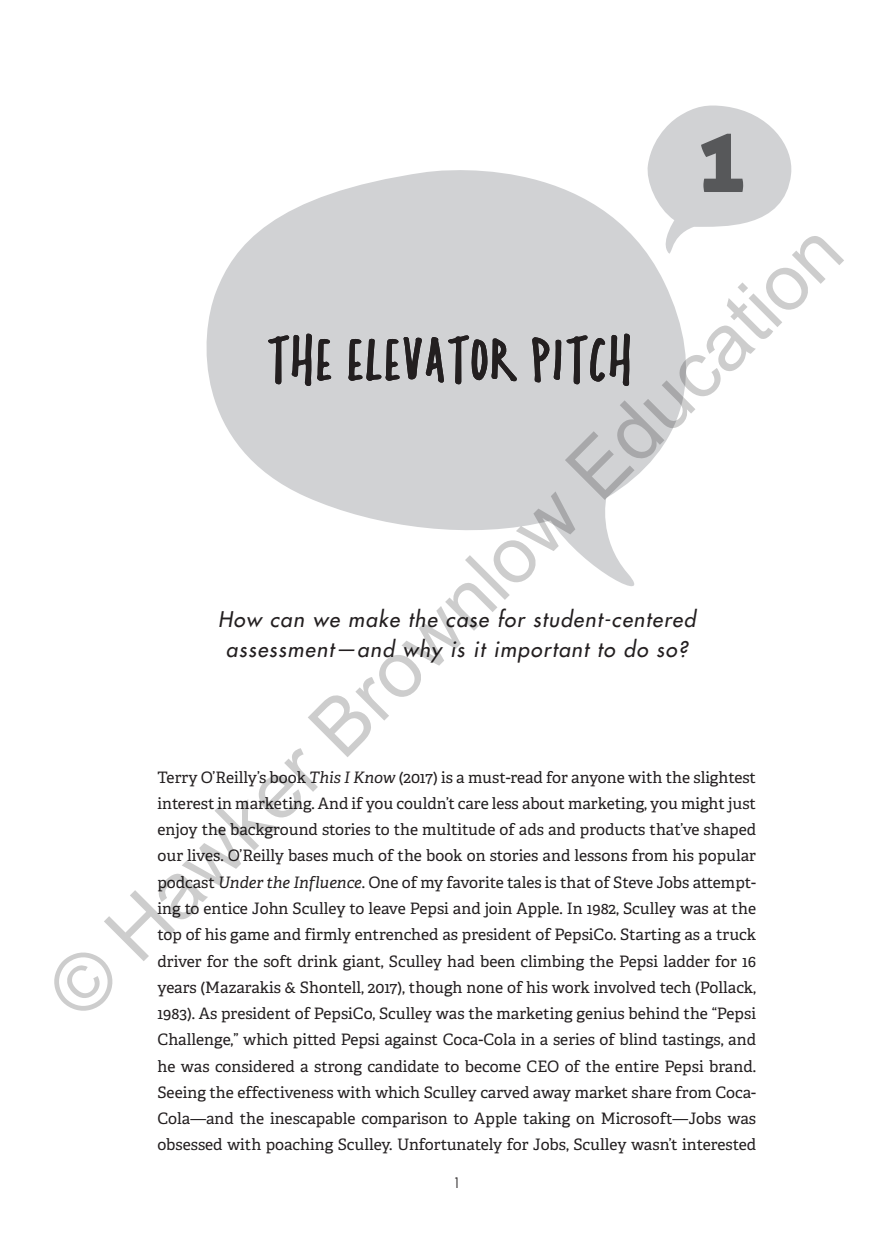
<style>
.page{position:relative;width:893px;height:1241px;background:#fff}
.page>*{position:absolute;margin:0;border:0;box-sizing:border-box;transform-origin:0 0}
.t1{font:89.08px "Aller Display";color:#57585a}
.t2{font:78.75px "Arial";color:rgb(0 0 0/.2)}
.t3{font:68.25px "Twenty Five Hill";color:#231f20}
.t4{font:italic 500 21px/29.2px "Futura Std";letter-spacing:.06em;color:#231f20;text-align:center}
.t5{font:15.75px/26.2px "Adelle Basic";color:#231f20;text-align:justify}
.t6{font:14px "Futura Std";color:#231f20;scale:.8 1}
.s1{font-style:italic}
</style>
<div class="page">
<svg style="left:206px;top:170px;width:480px;height:416px;fill:#d1d2d4"></svg>
<svg style="left:645px;top:105px;width:147px;height:157px"></svg>
<h1 class="t1" style="left:698px;top:103px;width:49px">1</h1>
<h2 class="t2" style="left:27px;top:966px;width:1084px;rotate:-45deg">© Hawker Brownlow Education</h2>
<h3 class="t3" style="left:268px;top:327px;width:368px">THE ELEVATOR PITCH</h3>
<h3 class="t4" style="left:218px;top:605px;width:479px">How can we make the case for student-centered assessment—and why is it important to do so?</h3>
<p class="t5" style="left:158px;top:763px;width:600px">Terry O’Reilly’s book <span class="s1">This I Know</span> (2017) is a must-read for anyone with the slightest interest in marketing. And if you couldn’t care less about marketing, you might just enjoy the background stories to the multitude of ads and products that’ve shaped our lives. O’Reilly bases much of the book on stories and lessons from his popular podcast <span class="s1">Under the Influence</span>. One of my favorite tales is that of Steve Jobs attempt&shy;ing to entice John Sculley to leave Pepsi and join Apple. In 1982, Sculley was at the top of his game and firmly entrenched as president of PepsiCo. Starting as a truck driver for the soft drink giant, Sculley had been climbing the Pepsi ladder for 16 years (Mazarakis &amp; Shontell, 2017), though none of his work involved tech (Pollack, 1983). As president of PepsiCo, Sculley was the marketing genius behind the “Pepsi Challenge,” which pitted Pepsi against Coca-Cola in a series of blind tastings, and he was considered a strong candidate to become CEO of the entire Pepsi brand.<br>Seeing the effectiveness with which Sculley carved away market share from Coca-Cola—and the inescapable comparison to Apple taking on Microsoft—Jobs was obsessed with poaching Sculley. Unfortunately for Jobs, Sculley wasn’t interested</p>
<p class="t6" style="left:453px;top:1173px;width:10px">1</p>
</div>
